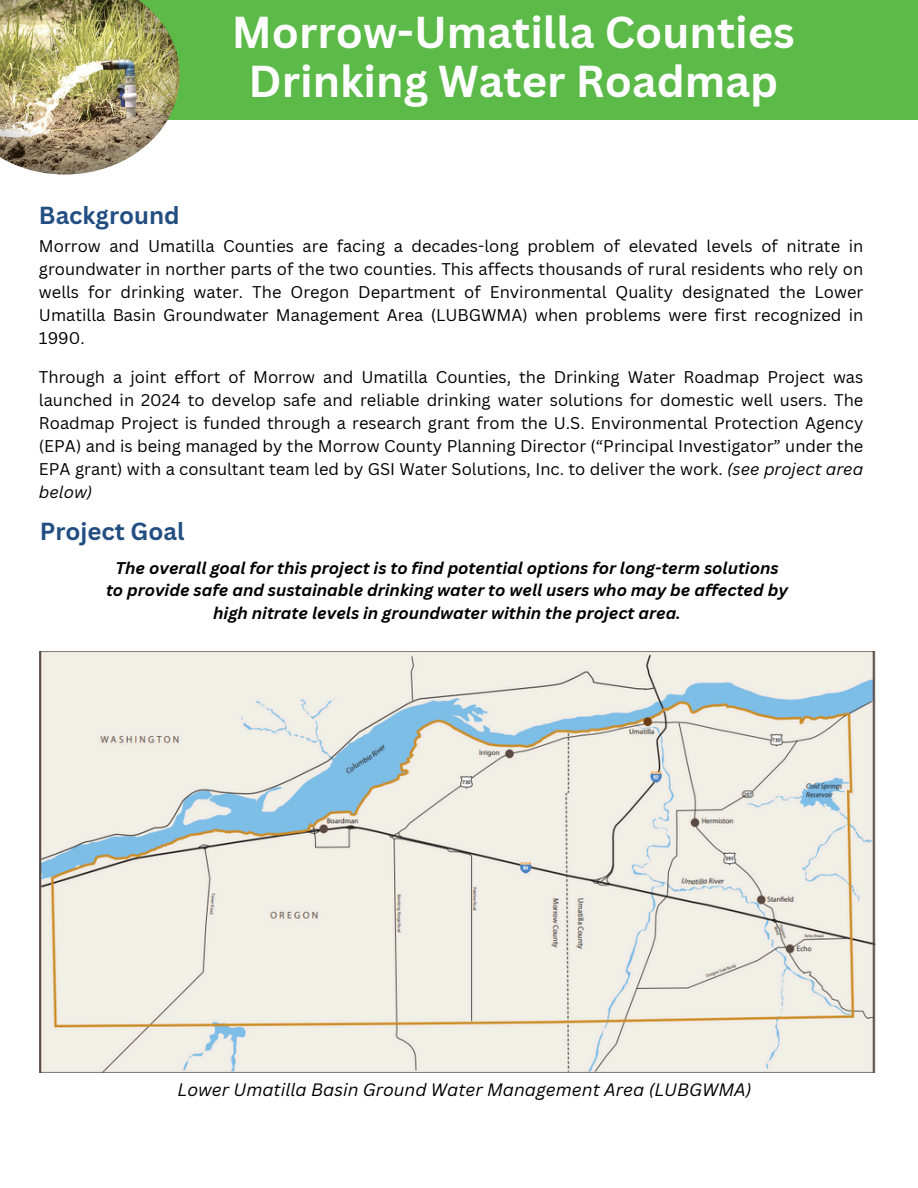
<style>
.page{position:relative;width:918px;height:1188px;background:#fff}
.page>*{position:absolute;margin:0;border:0;box-sizing:border-box;transform-origin:0 0}
.t1{font:700 43.5px/49.5px "Canva Sans";color:#fff;text-align:center}
.t2{font:700 24px "Canva Sans";color:#234e82}
.t3{font:italic 17.4px "Canva Sans";color:#000}
.t4{font:16.5px/23px "Canva Sans";color:#000;text-align:justify}
.t5{font:italic 700 16.5px/22.5px "Canva Sans";color:#000;text-align:center}
.s1{font-style:italic}
</style>
<div class="page">
<div style="left:0;top:0;width:918px;height:120px;background:#5bba48"></div>
<img style="left:0;top:0;width:180px;height:174px">
<img style="left:40px;top:652px;width:836px;height:421px">
<p class="t1" style="left:232px;top:6px;width:565px">Morrow-Umatilla Counties<br>Drinking Water Roadmap</p>
<h2 class="t2" style="left:39px;top:198px;width:142px">Background</h2>
<h3 class="t4" style="left:39px;top:234px;width:826px">Morrow and Umatilla Counties are facing a decades-long problem of elevated levels of nitrate in groundwater in norther parts of the two counties. This affects thousands of rural residents who rely on wells for drinking water. The Oregon Department of Environmental Quality designated the Lower Umatilla Basin Groundwater Management Area (LUBGWMA) when problems were first recognized in 1990.</h3>
<p class="t4" style="left:39px;top:365px;width:826px">Through a joint effort of Morrow and Umatilla Counties, the Drinking Water Roadmap Project was launched in 2024 to develop safe and reliable drinking water solutions for domestic well users. The Roadmap Project is funded through a research grant from the U.S. Environmental Protection Agency (EPA) and is being managed by the Morrow County Planning Director (“Principal Investigator” under the EPA grant) with a consultant team led by GSI Water Solutions, Inc. to deliver the work. <span class="s1">(see project area below)</span></p>
<h2 class="t2" style="left:40px;top:515px;width:146px">Project Goal</h2>
<p class="t5" style="left:106px;top:556px;width:683px">The overall goal for this project is to find potential options for long-term solutions to provide safe and sustainable drinking water to well users who may be affected by high nitrate levels in groundwater within the project area.</p>
<h1 class="t3" style="left:178px;top:1078px;width:576px">Lower Umatilla Basin Ground Water Management Area (LUBGWMA)</h1>
</div>
